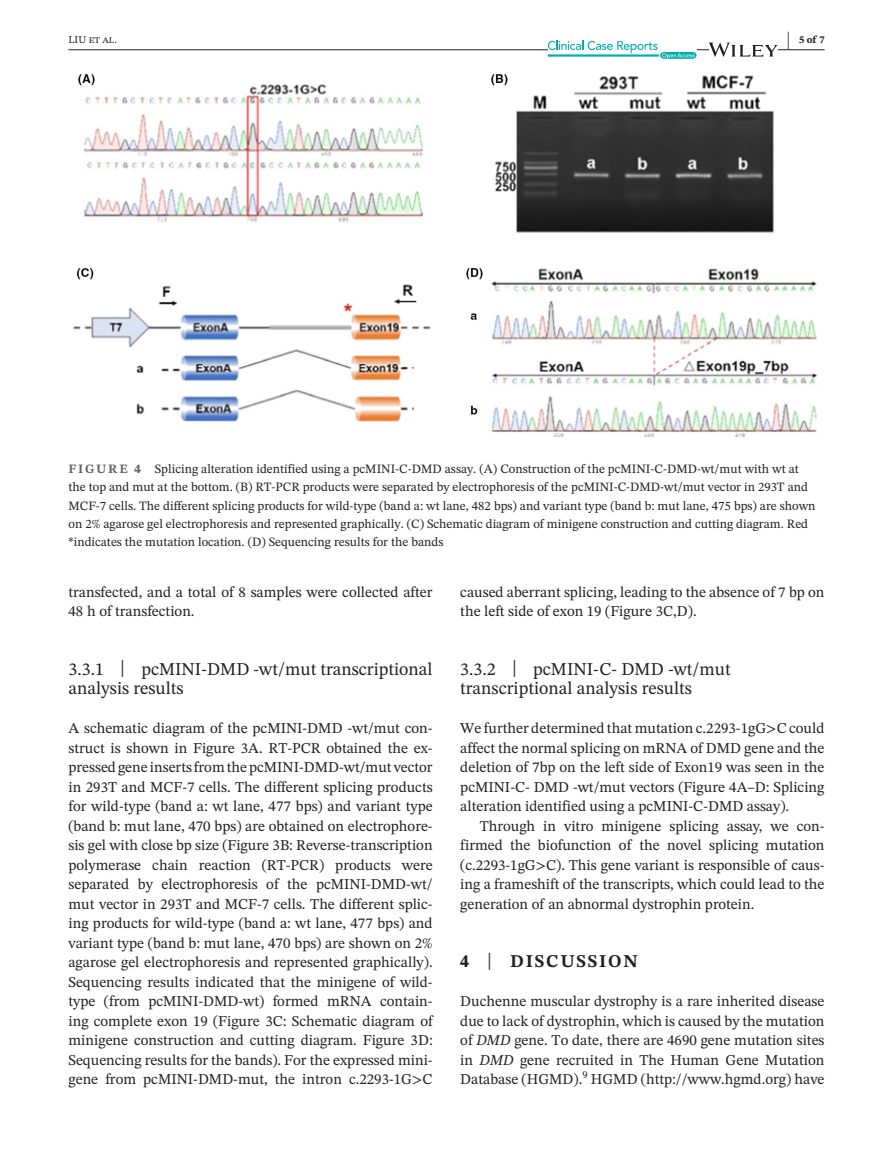
<style>
.page{position:relative;width:893px;height:1174px;background:#fff}
.page>*{position:absolute;margin:0;border:0;box-sizing:border-box;transform-origin:0 0}
.t1{font:700 21px "STIX Two Text";color:#231f20;scale:.42 1}
.t2{font:18px/19.5px "STIX Two Text";color:#231f20}
.t3{font:700 18px "STIX Two Text";letter-spacing:.1em;color:#231f20}
.t4{font:15px/19.5px "STIX Two Text";color:#231f20;text-align:justify}
.t5{font:12.75px/18px "STIX Two Text";color:#231f20}
.t6{font:10.5px "STIX Two Text";color:#231f20}
.t7{font:700 10.5px "STIX Two Text";color:#231f20}
.s1{font-weight:700;color:#636366}
.s2{font-size:23.7px}
.s3{font-weight:400;font-size:23.7px}
.s4{font-style:italic}
</style>
<div class="page">
<hr style="left:68px;top:49px;width:756px;height:1px;background:#231f20">
<svg style="left:548px;top:41px;width:149px;height:18px"></svg>
<svg style="left:709px;top:43px;width:68px;height:14px"></svg>
<img style="left:73px;top:74px;width:744px;height:363px">
<h1 class="t1" style="left:787px;top:24px;width:8px">|</h1>
<p class="t6" style="left:68px;top:32px;width:50px">LIU et al.</p>
<p class="t7" style="left:799px;top:32px;width:27px">5 of 7</p>
<p class="t5" style="left:68px;top:460px;width:749px"><span class="s1">FIGURE 4</span> Splicing alteration identified using a pcMINI-C-DMD assay. (A) Construction of the pcMINI-C-DMD-wt/mut with wt at the top and mut at the bottom. (B) RT-PCR products were separated by electrophoresis of the pcMINI-C-DMD-wt/mut vector in 293T and MCF-7 cells. The different splicing products for wild-type (band a: wt lane, 482 bps) and variant type (band b: mut lane, 475 bps) are shown on 2% agarose gel electrophoresis and represented graphically. (C) Schematic diagram of minigene construction and cutting diagram. Red *indicates the mutation location. (D) Sequencing results for the bands</p>
<p class="t4" style="left:68px;top:582px;width:366px">transfected, and a total of 8 samples were collected after<br>48 h of transfection.</p>
<p class="t2" style="left:68px;top:659px;width:366px">3.3.1 <span class="s2">|</span> pcMINI-DMD -wt/mut transcriptional analysis results</p>
<p class="t4" style="left:68px;top:718px;width:366px">A schematic diagram of the pcMINI-DMD -wt/mut con&shy;struct is shown in Figure 3A. RT-PCR obtained the ex&shy;pressed gene inserts from the pcMINI-DMD-wt/mut vector in 293T and MCF-7 cells. The different splicing products for wild-type (band a: wt lane, 477 bps) and variant type (band b: mut lane, 470 bps) are obtained on electrophore&shy;sis gel with close bp size (Figure 3B: Reverse-transcription polymerase chain reaction (RT-PCR) products were separated by electrophoresis of the pcMINI-DMD-wt/ mut vector in 293T and MCF-7 cells. The different splic&shy;ing products for wild-type (band a: wt lane, 477 bps) and variant type (band b: mut lane, 470 bps) are shown on 2% agarose gel electrophoresis and represented graphically).<br>Sequencing results indicated that the minigene of wild&shy;type (from pcMINI-DMD-wt) formed mRNA contain&shy;ing complete exon 19 (Figure 3C: Schematic diagram of minigene construction and cutting diagram. Figure 3D:<br>Sequencing results for the bands). For the expressed mini&shy;gene from pcMINI-DMD-mut, the intron c.2293-1G&gt;C</p>
<p class="t4" style="left:460px;top:582px;width:366px">caused aberrant splicing, leading to the absence of 7 bp on the left side of exon 19 (Figure 3C,D).</p>
<p class="t2" style="left:460px;top:659px;width:272px">3.3.2 <span class="s2">|</span> pcMINI-C- DMD -wt/mut transcriptional analysis results</p>
<p class="t4" style="left:460px;top:718px;width:366px">We further determined that mutation c.2293-1gG&gt;C could affect the normal splicing on mRNA of DMD gene and the deletion of 7bp on the left side of Exon19 was seen in the pcMINI-C- DMD -wt/mut vectors (Figure 4A–D: Splicing alteration identified using a pcMINI-C-DMD assay).</p>
<p class="t4" style="left:460px;top:816px;width:366px;text-indent:20px">Through in vitro minigene splicing assay, we con&shy;firmed the biofunction of the novel splicing mutation (c.2293-1gG&gt;C). This gene variant is responsible of caus&shy;ing a frameshift of the transcripts, which could lead to the generation of an abnormal dystrophin protein.</p>
<p class="t3" style="left:460px;top:948px;width:179px">4 <span class="s3">|</span> DISCUSSION</p>
<p class="t4" style="left:460px;top:991px;width:366px">Duchenne muscular dystrophy is a rare inherited disease due to lack of dystrophin, which is caused by the mutation of <span class="s4">DMD</span> gene. To date, there are 4690 gene mutation sites in <span class="s4">DMD</span> gene recruited in The Human Gene Mutation Database (HGMD).</p>
<p class="t6" style="left:582px;top:1066px;width:7px">9</p>
<p class="t4" style="left:591px;top:1069px;width:235px">HGMD (http://www.hgmd.org) have</p>
</div>
